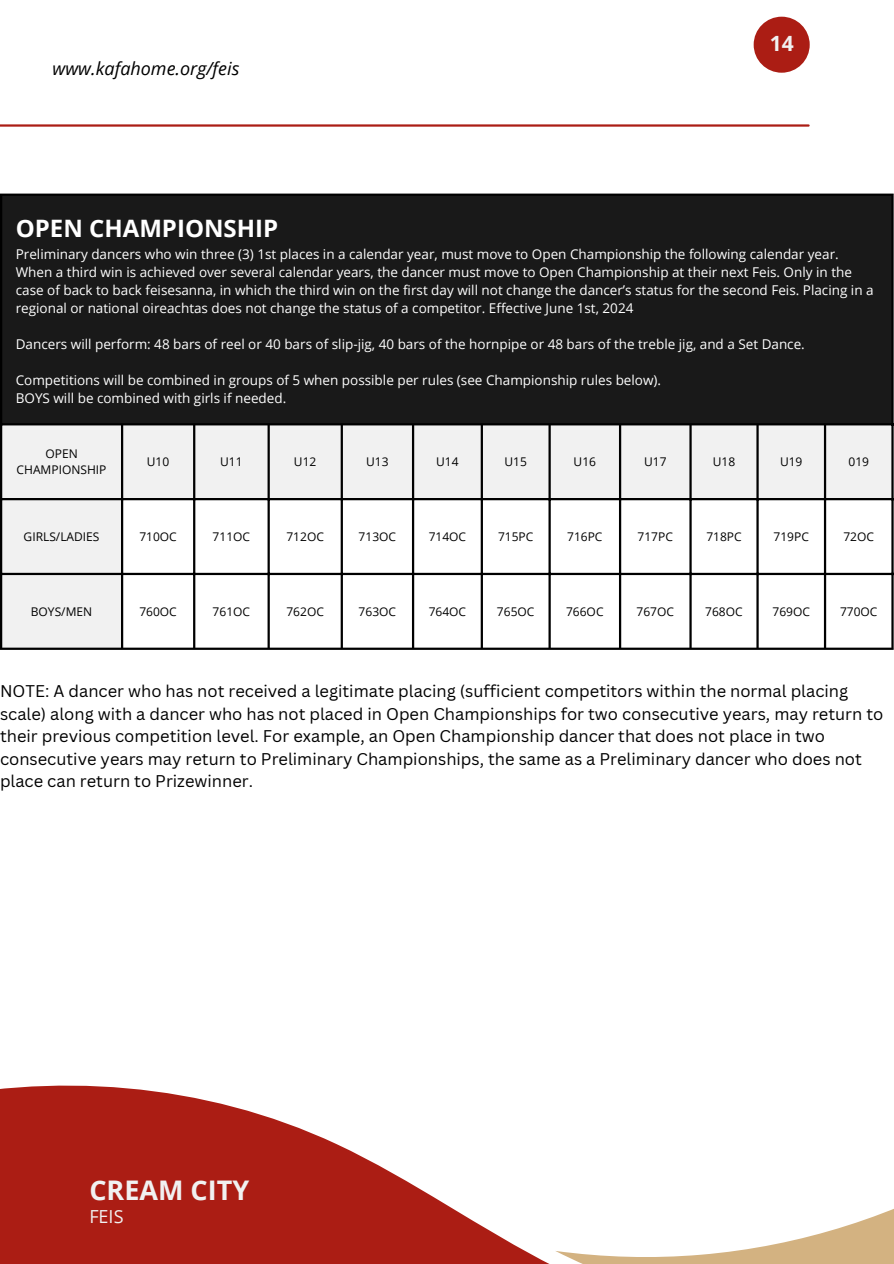
<style>
.page{position:relative;width:894px;height:1264px;background:#fff}
.page>*{position:absolute;margin:0;border:0;box-sizing:border-box;transform-origin:0 0}
.t1{font:700 27px "Open Sans";color:#f1f1f1}
.t2{font:700 24px "Open Sans";color:#fff}
.t3{font:700 21px "Open Sans";color:#f1f1f1}
.t4{font:italic 18px "Open Sans";color:#000}
.t5{font:18px "Open Sans";color:#f1f1f1}
.t6{font:16.5px/22.5px "Canva Sans";color:#000}
.t7{font:13.5px/18px "Open Sans";color:#fff}
.t8{font:12px/16px "Open Sans";color:#000;text-align:center}
</style>
<div class="page">
<hr style="left:0;top:124px;width:808px;height:3px;background:#ab1d14">
<div style="left:753px;top:17px;width:56px;height:56px;background:#ab1d14;border-radius:50%"></div>
<svg style="left:0;top:1085px;width:548px;height:178px;fill:#ab1d14"></svg>
<svg style="left:556px;top:1209px;width:337px;height:54px"></svg>
<div style="left:1px;top:194px;width:891px;height:230px;background:#191919"></div>
<svg style="left:2px;top:425px;width:889px;height:222px"></svg>
<hr style="left:0;top:196px;width:2px;height:451px;background:#000">
<hr style="left:121px;top:425px;width:2px;height:222px;background:#000">
<hr style="left:193px;top:425px;width:2px;height:222px;background:#000">
<hr style="left:267px;top:425px;width:3px;height:222px;background:#000">
<hr style="left:340px;top:425px;width:3px;height:222px;background:#000">
<hr style="left:412px;top:425px;width:2px;height:222px;background:#000">
<hr style="left:480px;top:425px;width:3px;height:222px;background:#000">
<hr style="left:548px;top:425px;width:2px;height:222px;background:#000">
<hr style="left:618px;top:425px;width:3px;height:222px;background:#000">
<hr style="left:689px;top:425px;width:2px;height:222px;background:#000">
<hr style="left:756px;top:425px;width:2px;height:222px;background:#000">
<hr style="left:823px;top:425px;width:2px;height:222px;background:#000">
<hr style="left:891px;top:196px;width:2px;height:451px;background:#000">
<hr style="left:0;top:193px;width:893px;height:3px;background:#000">
<hr style="left:0;top:423px;width:893px;height:2px;background:#000">
<hr style="left:0;top:498px;width:893px;height:2px;background:#000">
<hr style="left:0;top:573px;width:893px;height:2px;background:#000">
<hr style="left:0;top:647px;width:893px;height:3px;background:#000">
<h3 class="t4" style="left:52px;top:56px;width:188px">www.kafahome.org/feis</h3>
<h3 class="t3" style="left:769px;top:29px;width:25px">14</h3>
<h2 class="t2" style="left:16px;top:211px;width:264px">OPEN CHAMPIONSHIP</h2>
<p class="t7" style="left:16px;top:244px;width:859px">Preliminary dancers who win three (3) 1st places in a calendar year, must move to Open Championship the following calendar year.<br>When a third win is achieved over several calendar years, the dancer must move to Open Championship at their next Feis. Only in the case of back to back feisesanna, in which the third win on the first day will not change the dancer’s status for the second Feis. Placing in a regional or national oireachtas does not change the status of a competitor. Effective June 1st, 2024</p>
<p class="t7" style="left:16px;top:334px;width:790px">Dancers will perform: 48 bars of reel or 40 bars of slip-jig, 40 bars of the hornpipe or 48 bars of the treble jig, and a Set Dance.</p>
<p class="t7" style="left:16px;top:370px;width:646px">Competitions will be combined in groups of 5 when possible per rules (see Championship rules below).<br>BOYS will be combined with girls if needed.</p>
<p class="t8" style="left:17px;top:445px;width:91px">OPEN<br>CHAMPIONSHIP</p>
<p class="t8" style="left:147px;top:453px;width:24px">U10</p>
<p class="t8" style="left:220px;top:453px;width:24px">U11</p>
<p class="t8" style="left:294px;top:453px;width:24px">U12</p>
<p class="t8" style="left:366px;top:453px;width:24px">U13</p>
<p class="t8" style="left:436px;top:453px;width:24px">U14</p>
<p class="t8" style="left:504px;top:453px;width:24px">U15</p>
<p class="t8" style="left:573px;top:453px;width:24px">U16</p>
<p class="t8" style="left:644px;top:453px;width:24px">U17</p>
<p class="t8" style="left:712px;top:453px;width:24px">U18</p>
<p class="t8" style="left:779px;top:453px;width:24px">U19</p>
<p class="t8" style="left:848px;top:453px;width:22px">019</p>
<p class="t8" style="left:24px;top:528px;width:77px">GIRLS/LADIES</p>
<p class="t8" style="left:139px;top:528px;width:39px">710OC</p>
<p class="t8" style="left:212px;top:528px;width:39px">711OC</p>
<p class="t8" style="left:286px;top:528px;width:39px">712OC</p>
<p class="t8" style="left:358px;top:528px;width:39px">713OC</p>
<p class="t8" style="left:428px;top:528px;width:39px">714OC</p>
<p class="t8" style="left:498px;top:528px;width:37px">715PC</p>
<p class="t8" style="left:567px;top:528px;width:37px">716PC</p>
<p class="t8" style="left:637px;top:528px;width:37px">717PC</p>
<p class="t8" style="left:706px;top:528px;width:37px">718PC</p>
<p class="t8" style="left:773px;top:528px;width:37px">719PC</p>
<p class="t8" style="left:843px;top:528px;width:32px">72OC</p>
<p class="t8" style="left:31px;top:603px;width:63px">BOYS/MEN</p>
<p class="t8" style="left:139px;top:603px;width:39px">760OC</p>
<p class="t8" style="left:212px;top:603px;width:39px">761OC</p>
<p class="t8" style="left:286px;top:603px;width:39px">762OC</p>
<p class="t8" style="left:358px;top:603px;width:39px">763OC</p>
<p class="t8" style="left:428px;top:603px;width:39px">764OC</p>
<p class="t8" style="left:497px;top:603px;width:39px">765OC</p>
<p class="t8" style="left:566px;top:603px;width:39px">766OC</p>
<p class="t8" style="left:636px;top:603px;width:39px">767OC</p>
<p class="t8" style="left:705px;top:603px;width:39px">768OC</p>
<p class="t8" style="left:772px;top:603px;width:39px">769OC</p>
<p class="t8" style="left:839px;top:603px;width:39px">770OC</p>
<p class="t6" style="left:0;top:679px;width:884px">NOTE: A dancer who has not received a legitimate placing (sufficient competitors within the normal placing scale) along with a dancer who has not placed in Open Championships for two consecutive years, may return to their previous competition level. For example, an Open Championship dancer that does not place in two consecutive years may return to Preliminary Championships, the same as a Preliminary dancer who does not place can return to Prizewinner.</p>
<h1 class="t1" style="left:89px;top:1170px;width:161px">CREAM CITY</h1>
<h3 class="t5" style="left:89px;top:1203px;width:36px">FEIS</h3>
</div>
